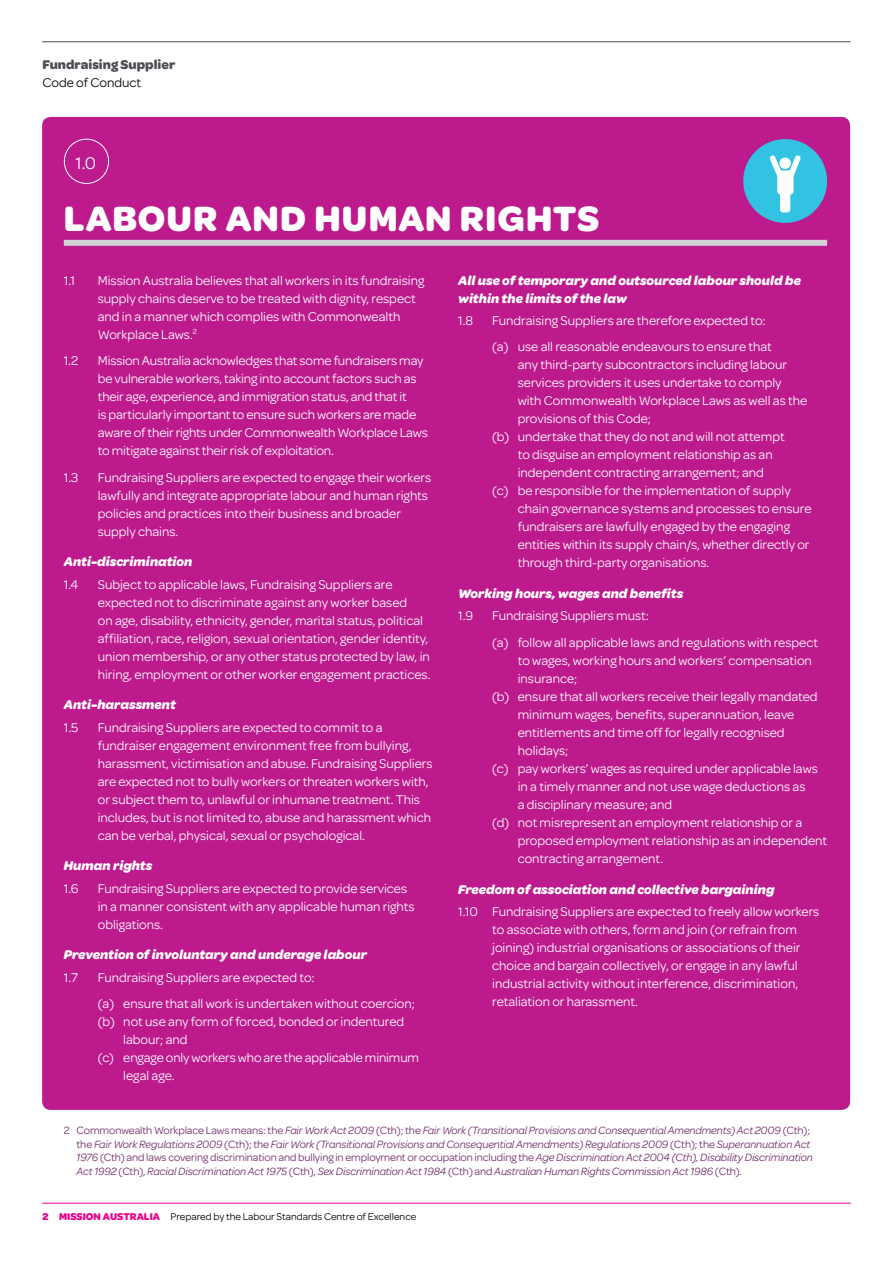
<style>
.page{position:relative;width:893px;height:1263px;background:#fff}
.page>*{position:absolute;margin:0;border:0;box-sizing:border-box;transform-origin:0 0}
.t1{font:700 37.5px "Omnes";letter-spacing:.025em;color:#fff}
.t2{font:18px "Omnes";color:#fff}
.t3{font:13.5px/18px "Omnes";color:#fff}
.t4{font:italic 700 13.5px/18px "Omnes";color:#fff}
.t5{font:700 13.5px "Omnes";color:#4d4e56}
.t6{font:13.5px "Omnes";color:#000}
.t7{font:italic 11.25px/13.5px "Omnes";letter-spacing:-.01em;color:#722d69}
.t8{font:10.5px "Omnes";color:#000}
.s1{font-style:normal}
.s2{font-weight:700;color:#ec008c}
</style>
<div class="page">
<hr style="left:43px;top:41px;width:807px;height:1px;background:#4d4e56">
<hr style="left:43px;top:1203px;width:807px;height:1px;background:#ec008c">
<div style="left:42px;top:117px;width:808px;height:993px;background:#bd1a8d;border-radius:9px"></div>
<div style="left:64px;top:240px;width:763px;height:6px;background:#d1d3d4"></div>
<div style="left:64px;top:139px;width:45px;height:45px;border:1px solid #fff;border-radius:50%"></div>
<div style="left:743px;top:139px;width:84px;height:84px;background:#32c3e2;border-radius:50%"></div>
<div style="left:779px;top:158px;width:12px;height:11px;background:#fff;border-radius:50%"></div>
<svg style="left:788px;top:155px;width:13px;height:22px"></svg>
<svg style="left:769px;top:155px;width:13px;height:21px"></svg>
<div style="left:777px;top:170px;width:16px;height:25px;background:#fff;border-radius:3px"></div>
<div style="left:780px;top:186px;width:10px;height:27px;background:#fff;border-radius:3px"></div>
<p class="t5" style="left:43px;top:57px;width:134px">Fundraising Supplier</p>
<p class="t6" style="left:43px;top:75px;width:100px">Code of Conduct</p>
<h2 class="t2" style="left:75px;top:153px;width:22px">1.0</h2>
<h1 class="t1" style="left:64px;top:197px;width:537px">LABOUR AND HUMAN RIGHTS</h1>
<p class="t3" style="left:64px;top:271px;width:13px">1.1</p>
<p class="t3" style="left:98px;top:271px;width:328px">Mission Australia believes that all workers in its fundraising supply chains deserve to be treated with dignity, respect and in a manner which complies with Commonwealth Workplace Laws.<sup>2</sup></p>
<p class="t3" style="left:64px;top:352px;width:16px">1.2</p>
<p class="t3" style="left:98px;top:352px;width:332px">Mission Australia acknowledges that some fundraisers may be vulnerable workers, taking into account factors such as their age, experience, and immigration status, and that it<br>is particularly important to ensure such workers are made aware of their rights under Commonwealth Workplace Laws to mitigate against their risk of exploitation.</p>
<p class="t3" style="left:64px;top:468px;width:16px">1.3</p>
<p class="t3" style="left:98px;top:468px;width:335px">Fundraising Suppliers are expected to engage their workers lawfully and integrate appropriate labour and human rights policies and practices into their business and broader supply chains.</p>
<p class="t4" style="left:64px;top:553px;width:130px">Anti-discrimination</p>
<p class="t3" style="left:64px;top:575px;width:16px">1.4</p>
<p class="t3" style="left:98px;top:575px;width:334px">Subject to applicable laws, Fundraising Suppliers are expected not to discriminate against any worker based<br>on age, disability, ethnicity, gender, marital status, political affiliation, race, religion, sexual orientation, gender identity, union membership, or any other status protected by law, in hiring, employment or other worker engagement practices.</p>
<p class="t4" style="left:64px;top:696px;width:114px">Anti-harassment</p>
<p class="t3" style="left:64px;top:718px;width:16px">1.5</p>
<p class="t3" style="left:98px;top:718px;width:336px">Fundraising Suppliers are expected to commit to a fundraiser engagement environment free from bullying, harassment, victimisation and abuse. Fundraising Suppliers are expected not to bully workers or threaten workers with, or subject them to, unlawful or inhumane treatment. This includes, but is not limited to, abuse and harassment which can be verbal, physical, sexual or psychological.</p>
<p class="t4" style="left:64px;top:857px;width:90px">Human rights</p>
<p class="t3" style="left:64px;top:879px;width:16px">1.6</p>
<p class="t3" style="left:98px;top:879px;width:318px">Fundraising Suppliers are expected to provide services in a manner consistent with any applicable human rights obligations.</p>
<p class="t4" style="left:64px;top:946px;width:305px">Prevention of involuntary and underage labour</p>
<p class="t3" style="left:64px;top:968px;width:16px">1.7</p>
<p class="t3" style="left:98px;top:964px;width:319px;line-height:26.5px">Fundraising Suppliers are expected to:<br>(a) ensure that all work is undertaken without coercion;</p>
<p class="t3" style="left:98px;top:1013px;width:308px">(b) not use any form of forced, bonded or indentured</p>
<p class="t3" style="left:123px;top:1031px;width:66px">labour; and</p>
<p class="t3" style="left:98px;top:1049px;width:323px">(c) engage only workers who are the applicable minimum</p>
<p class="t3" style="left:123px;top:1067px;width:53px">legal age.</p>
<p class="t4" style="left:458px;top:271px;width:344px">All use of temporary and outsourced labour should be within the limits of the law</p>
<p class="t3" style="left:458px;top:311px;width:16px">1.8</p>
<p class="t3" style="left:492px;top:307px;width:281px;line-height:26.5px">Fundraising Suppliers are therefore expected to: (a) use all reasonable endeavours to ensure that</p>
<p class="t3" style="left:518px;top:356px;width:271px">any third-party subcontractors including labour</p>
<p class="t3" style="left:518px;top:374px;width:265px">services providers it uses undertake to comply</p>
<p class="t3" style="left:518px;top:392px;width:291px">with Commonwealth Workplace Laws as well as the</p>
<p class="t3" style="left:518px;top:410px;width:135px">provisions of this Code;</p>
<p class="t3" style="left:492px;top:428px;width:294px">(b) undertake that they do not and will not attempt</p>
<p class="t3" style="left:518px;top:446px;width:256px">to disguise an employment relationship as an</p>
<p class="t3" style="left:518px;top:464px;width:248px">independent contracting arrangement; and</p>
<p class="t3" style="left:492px;top:482px;width:300px">(c) be responsible for the implementation of supply</p>
<p class="t3" style="left:518px;top:500px;width:295px">chain governance systems and processes to ensure</p>
<p class="t3" style="left:518px;top:518px;width:274px">fundraisers are lawfully engaged by the engaging</p>
<p class="t3" style="left:518px;top:536px;width:293px">entities within its supply chain/s, whether directly or</p>
<p class="t3" style="left:518px;top:554px;width:193px">through third-party organisations.</p>
<p class="t4" style="left:458px;top:585px;width:226px">Working hours, wages and benefits</p>
<p class="t3" style="left:458px;top:607px;width:17px">1.9</p>
<p class="t3" style="left:492px;top:603px;width:327px;line-height:26.5px">Fundraising Suppliers must:<br>(a) follow all applicable laws and regulations with respect</p>
<p class="t3" style="left:518px;top:651px;width:296px">to wages, working hours and workers’ compensation</p>
<p class="t3" style="left:518px;top:669px;width:61px">insurance;</p>
<p class="t3" style="left:492px;top:687px;width:327px">(b) ensure that all workers receive their legally mandated</p>
<p class="t3" style="left:518px;top:705px;width:278px">minimum wages, benefits, superannuation, leave</p>
<p class="t3" style="left:518px;top:723px;width:268px">entitlements and time off for legally recognised</p>
<p class="t3" style="left:518px;top:741px;width:52px">holidays;</p>
<p class="t3" style="left:492px;top:759px;width:327px">(c) pay workers’ wages as required under applicable laws</p>
<p class="t3" style="left:518px;top:777px;width:289px">in a timely manner and not use wage deductions as</p>
<p class="t3" style="left:518px;top:795px;width:156px">a disciplinary measure; and</p>
<p class="t3" style="left:492px;top:813px;width:311px">(d) not misrepresent an employment relationship or a</p>
<p class="t3" style="left:518px;top:831px;width:311px">proposed employment relationship as an independent</p>
<p class="t3" style="left:518px;top:849px;width:147px">contracting arrangement.</p>
<p class="t4" style="left:458px;top:880px;width:318px">Freedom of association and collective bargaining</p>
<p class="t3" style="left:492px;top:902px;width:329px;text-indent:-34px">1.10 Fundraising Suppliers are expected to freely allow workers to associate with others, form and join (or refrain from joining) industrial organisations or associations of their choice and bargain collectively, or engage in any lawful industrial activity without interference, discrimination, retaliation or harassment.</p>
<p class="t7" style="left:77px;top:1124px;width:738px;text-indent:-13px"><span class="s1">2 Commonwealth Workplace Laws means: the</span> Fair Work Act 2009 <span class="s1">(Cth); the</span> Fair Work (Transitional Provisions and Consequential Amendments) Act 2009 <span class="s1">(Cth); the</span> Fair Work Regulations 2009 <span class="s1">(Cth); the</span> Fair Work (Transitional Provisions and Consequential Amendments) Regulations 2009 <span class="s1">(Cth); the</span> Superannuation Act 1976 <span class="s1">(Cth) and laws covering discrimination and bullying in employment or occupation including the</span> Age Discrimination Act 2004 (Cth), Disability Discrimination Act 1992 <span class="s1">(Cth),</span> Racial Discrimination Act 1975 <span class="s1">(Cth),</span> Sex Discrimination Act 1984 <span class="s1">(Cth) and</span> Australian Human Rights Commission Act 1986 <span class="s1">(Cth).</span></p>
<p class="t8" style="left:43px;top:1211px;width:375px"><span class="s2">2 MISSION AUSTRALIA</span> Prepared by the Labour Standards Centre of Excellence</p>
</div>
